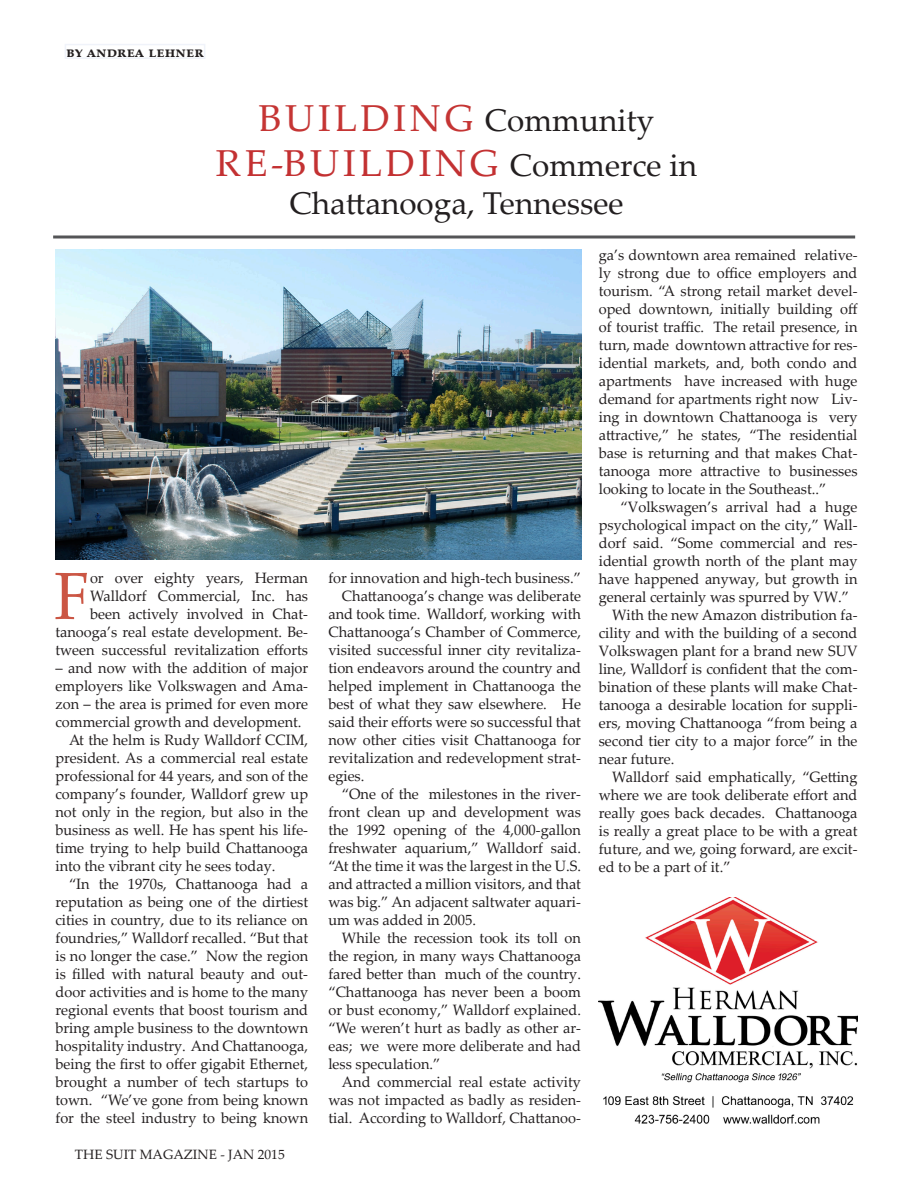
<style>
.page{position:relative;width:918px;height:1188px;background:#fff}
.page>*{position:absolute;margin:0;border:0;box-sizing:border-box;transform-origin:0 0}
.t1{font:66.75px "Palatino Linotype";color:#cb5644}
.t2{font:37.5px "Palatino Linotype";letter-spacing:.1em;color:#c33132}
.t3{font:31.5px "Palatino Linotype";color:#231f20}
.t4{font:700 16.5px "Palatino Linotype";color:#231f20}
.t5{font:15px/18px "Palatino Linotype";color:#231f20;text-align:justify}
.t6{font:13.5px "Palatino Linotype";color:#231f20}
.s1{font-size:37.5px;color:#c53534}
.s2{font-size:31.5px;color:#231f20}
</style>
<div class="page">
<img style="left:56px;top:250px;width:525px;height:310px">
<div style="left:65px;top:44px;width:140px;height:15px;border:2px solid #f0f3fa"></div>
<hr style="left:53px;top:236px;width:802px;height:2px;background:#545557">
<img style="left:599px;top:897px;width:259px;height:227px">
<p class="t4" style="left:66px;top:40px;width:136px">by andrea lehner</p>
<p class="t3" style="left:259px;top:98px;width:397px"><span class="s1">BUILDING</span> Community</p>
<p class="t2" style="left:216px;top:137px;width:483px">RE-BUILDING <span class="s2">Commerce in</span></p>
<p class="t3" style="left:289px;top:181px;width:336px">Chattanooga, Tennessee</p>
<p class="t5" style="left:599px;top:246px;width:260px">ga’s downtown area remained relative&shy;ly strong due to office employers and tourism. “A strong retail market devel&shy;oped downtown, initially building off of tourist traffic. The retail presence, in turn, made downtown attractive for res&shy;idential markets, and, both condo and apartments have increased with huge demand for apartments right now Liv&shy;ing in downtown Chattanooga is very attractive,” he states, “The residential base is returning and that makes Chat&shy;tanooga more attractive to businesses looking to locate in the Southeast..”</p>
<p class="t5" style="left:599px;top:498px;width:260px;text-indent:22px">“Volkswagen’s arrival had a huge psychological impact on the city,” Wall&shy;dorf said. “Some commercial and res&shy;idential growth north of the plant may have happened anyway, but growth in general certainly was spurred by VW.”</p>
<p class="t5" style="left:599px;top:606px;width:260px;text-indent:14px">With the new Amazon distribution fa&shy;cility and with the building of a second Volkswagen plant for a brand new SUV line, Walldorf is confident that the com&shy;bination of these plants will make Chat&shy;tanooga a desirable location for suppli&shy;ers, moving Chattanooga “from being a second tier city to a major force” in the near future.</p>
<p class="t5" style="left:599px;top:768px;width:260px;text-indent:14px">Walldorf said emphatically, “Getting where we are took deliberate effort and really goes back decades. Chattanooga is really a great place to be with a great future, and we, going forward, are excit&shy;ed to be a part of it.”</p>
<p class="t5" style="left:328px;top:568px;width:254px">for innovation and high-tech business.”</p>
<p class="t5" style="left:328px;top:586px;width:254px;text-indent:14px">Chattanooga’s change was deliberate and took time. Walldorf, working with Chattanooga’s Chamber of Commerce, visited successful inner city revitaliza&shy;tion endeavors around the country and helped implement in Chattanooga the best of what they saw elsewhere. He said their efforts were so successful that now other cities visit Chattanooga for revitalization and redevelopment strat&shy;egies.</p>
<p class="t5" style="left:328px;top:784px;width:254px;text-indent:14px">“One of the milestones in the river&shy;front clean up and development was the 1992 opening of the 4,000-gallon freshwater aquarium,” Walldorf said. “At the time it was the largest in the U.S. and attracted a million visitors, and that was big.” An adjacent saltwater aquari&shy;um was added in 2005.</p>
<p class="t5" style="left:328px;top:928px;width:254px;text-indent:14px">While the recession took its toll on the region, in many ways Chattanooga fared better than much of the country. “Chattanooga has never been a boom or bust economy,” Walldorf explained. “We weren’t hurt as badly as other ar&shy;eas; we were more deliberate and had less speculation.”</p>
<p class="t5" style="left:328px;top:1072px;width:254px;text-indent:14px">And commercial real estate activity was not impacted as badly as residen&shy;tial. According to Walldorf, Chattanoo-</p>
<p class="t5" style="left:56px;top:568px;width:254px;text-align:right">or over eighty years, Herman Walldorf Commercial, Inc. has<br>been actively involved in Chat&shy;tanooga’s real estate development. Be&shy;tween successful revitalization efforts</p>
<p class="t5" style="left:56px;top:658px;width:254px">– and now with the addition of major employers like Volkswagen and Ama&shy;zon – the area is primed for even more commercial growth and development.</p>
<p class="t5" style="left:56px;top:730px;width:254px;text-indent:14px">At the helm is Rudy Walldorf CCIM, president. As a commercial real estate professional for 44 years, and son of the company’s founder, Walldorf grew up not only in the region, but also in the business as well. He has spent his life&shy;time trying to help build Chattanooga into the vibrant city he sees today.</p>
<p class="t5" style="left:56px;top:874px;width:254px;text-indent:14px">“In the 1970s, Chattanooga had a reputation as being one of the dirtiest cities in country, due to its reliance on foundries,” Walldorf recalled. “But that is no longer the case.” Now the region is filled with natural beauty and out&shy;door activities and is home to the many regional events that boost tourism and bring ample business to the downtown hospitality industry. And Chattanooga, being the first to offer gigabit Ethernet, brought a number of tech startups to town. “We’ve gone from being known for the steel industry to being known</p>
<p class="t1" style="left:54px;top:549px;width:37px">F</p>
<p class="t6" style="left:75px;top:1145px;width:211px">THE SUIT MAGAZINE - JAN 2015</p>
</div>
